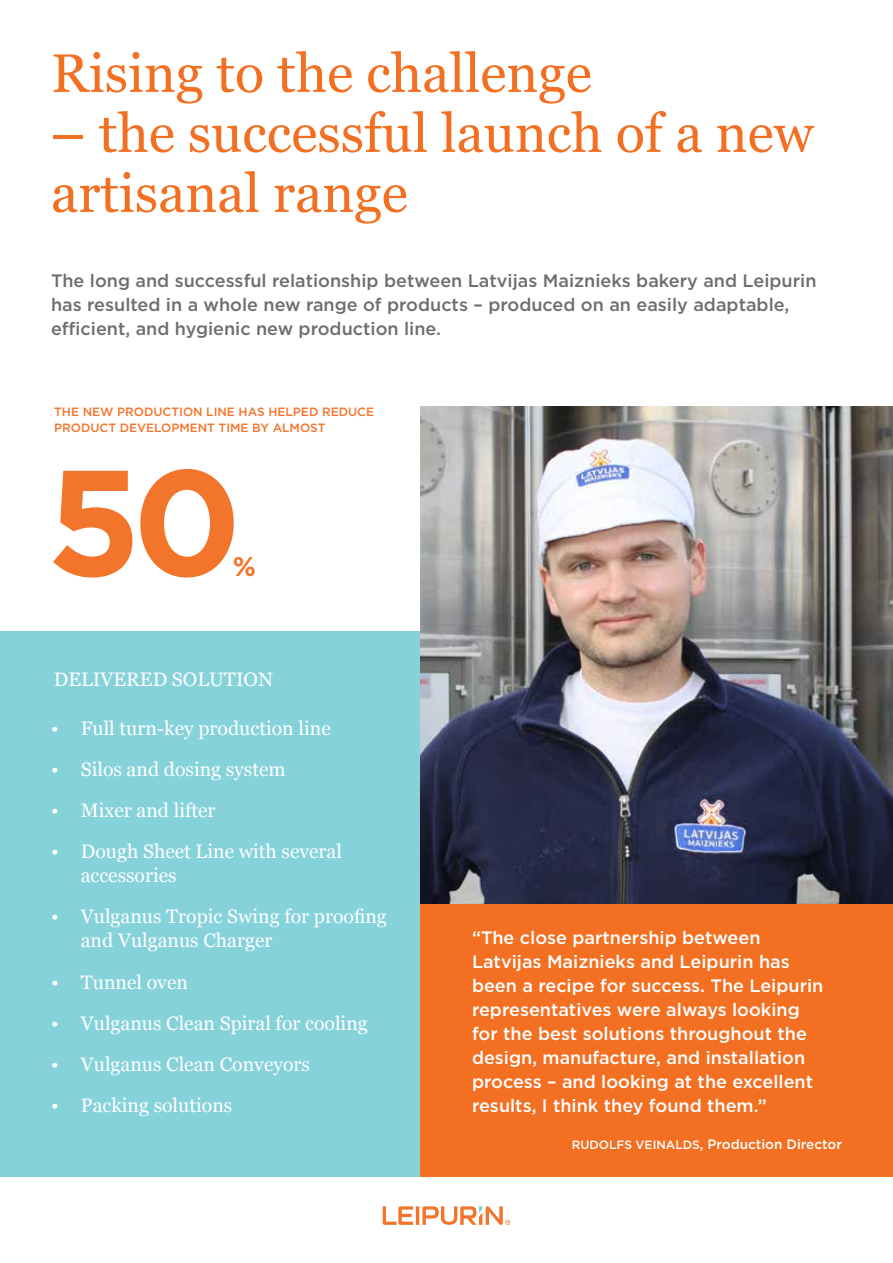
<style>
.page{position:relative;width:893px;height:1263px;background:#fff}
.page>*{position:absolute;margin:0;border:0;box-sizing:border-box;transform-origin:0 0}
.t1{font:700 150px "Gotham";color:#f3742b}
.t2{font:54px/60px "Georgia";color:#f36f21}
.t3{font:700 27px "Gotham";color:#f3742b}
.t4{font:19.5px/24px "Georgia";color:#fff}
.t5{font:500 18px/24px "Gotham";color:#fff}
.t6{font:500 18px/24px "Gotham";color:#6d6e71}
.t7{font:500 13.5px "Gotham";color:#fff}
.t8{font:500 12px/16.5px "Gotham";color:#f3742b}
.s1{font-size:12px}
</style>
<div class="page">
<svg style="left:383px;top:1206px;width:127px;height:19px"></svg>
<div style="left:0;top:631px;width:421px;height:546px;background:#86d2da"></div>
<img style="left:421px;top:406px;width:472px;height:498px">
<div style="left:421px;top:904px;width:472px;height:273px;background:#f36f21"></div>
<h2 class="t2" style="left:51px;top:41px;width:542px">Rising to the challenge</h2>
<h2 class="t2" style="left:51px;top:101px;width:764px">– the successful launch of a new artisanal range</h2>
<p class="t6" style="left:51px;top:268px;width:767px">The long and successful relationship between Latvijas Maiznieks bakery and Leipurin has resulted in a whole new range of products – produced on an easily adaptable, efficient, and hygienic new production line.</p>
<p class="t8" style="left:54px;top:403px;width:321px">THE NEW PRODUCTION LINE HAS HELPED REDUCE<br>PRODUCT DEVELOPMENT TIME BY ALMOST</p>
<h1 class="t1" style="left:47px;top:423px;width:197px">50</h1>
<h3 class="t3" style="left:233px;top:548px;width:25px">%</h3>
<p class="t4" style="left:54px;top:666px;width:221px">DELIVERED SOLUTION</p>
<p class="t4" style="left:51px;top:716px;width:281px">• Full turn-key production line</p>
<p class="t4" style="left:51px;top:757px;width:236px">• Silos and dosing system</p>
<p class="t4" style="left:51px;top:798px;width:166px">• Mixer and lifter</p>
<p class="t4" style="left:81px;top:839px;width:263px;text-indent:-30px">• Dough Sheet Line with several accessories</p>
<p class="t4" style="left:81px;top:904px;width:308px;text-indent:-30px">• Vulganus Tropic Swing for proofing and Vulganus Charger</p>
<p class="t4" style="left:51px;top:969px;width:138px">• Tunnel oven</p>
<p class="t4" style="left:51px;top:1010px;width:318px">• Vulganus Clean Spiral for cooling</p>
<p class="t4" style="left:51px;top:1051px;width:260px">• Vulganus Clean Conveyors</p>
<p class="t4" style="left:51px;top:1092px;width:183px">• Packing solutions</p>
<p class="t5" style="left:472px;top:925px;width:353px">“The close partnership between Latvijas Maiznieks and Leipurin has been a recipe for success. The Leipurin representatives were always looking for the best solutions throughout the design, manufacture, and installation process – and looking at the excellent results, I think they found them.”</p>
<p class="t7" style="left:572px;top:1135px;width:272px"><span class="s1">RUDOLFS VEINALDS</span>, Production Director</p>
</div>
